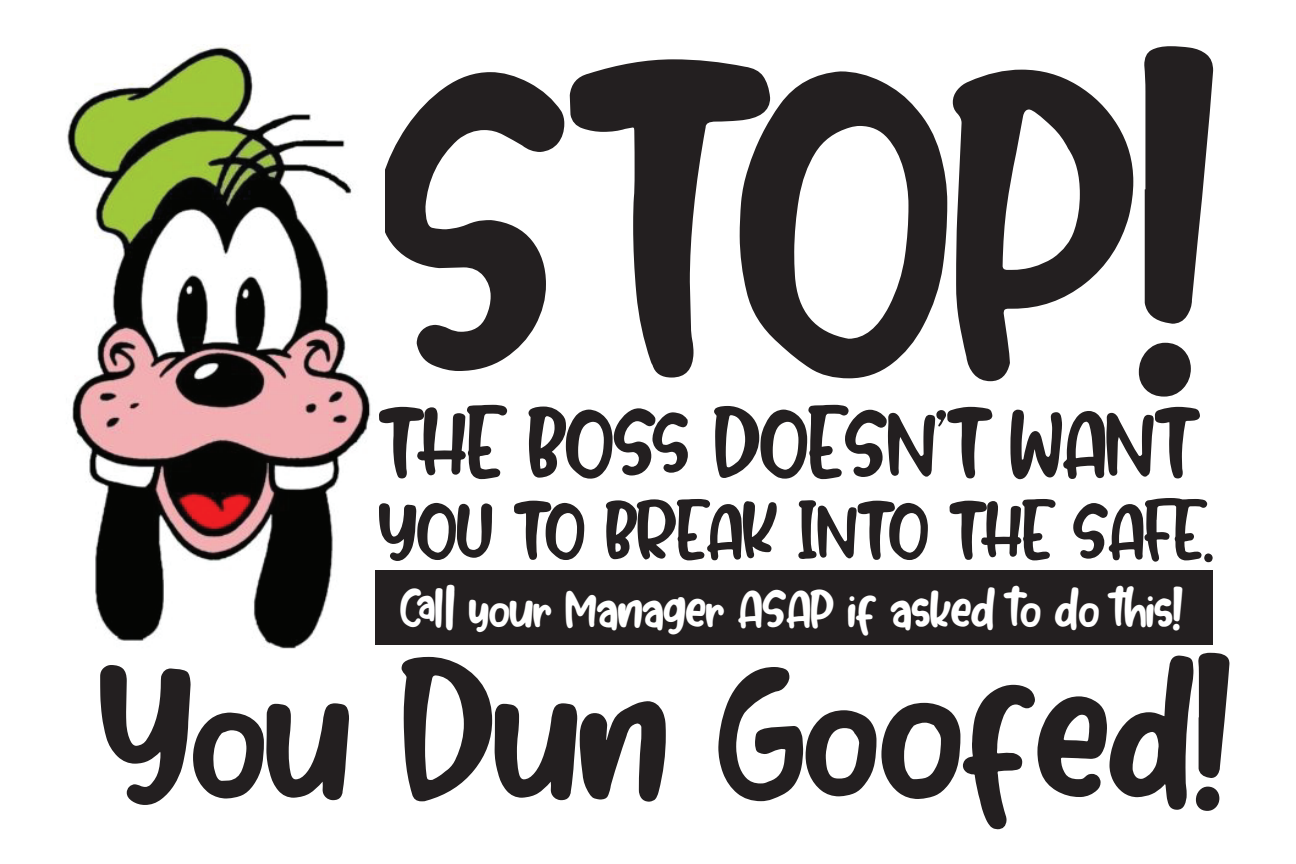
<style>
.page{position:relative;width:1296px;height:864px;background:#fff}
.page>*{position:absolute;margin:0;border:0;box-sizing:border-box;transform-origin:0 0}
.t1{font:366.3px "Bubble Mint";color:#231f20}
.t2{font:165.3px "Bubble Mint";color:#231f20}
.t3{font:82.5px "Bubble Mint";color:#231f20}
.t4{font:68.1px "Bubble Mint";color:#231f20}
.t5{font:45.9px "Bubble Mint";color:#fff}
</style>
<div class="page">
<img style="left:67px;top:45px;width:317px;height:604px">
<div style="left:376px;top:571px;width:837px;height:74px;background:#231f20"></div>
<h1 class="t1" style="left:379px;top:-60px;width:841px">STOP!</h1>
<h3 class="t3" style="left:379px;top:380px;width:816px">THE BOSS DOESN’T WANT</h3>
<h3 class="t4" style="left:379px;top:479px;width:836px">YOU TO BREAK INTO THE SAFE.</h3>
<p class="t5" style="left:401px;top:573px;width:784px">Call your Manager ASAP if asked to do this!</p>
<h2 class="t2" style="left:100px;top:605px;width:1133px">You Dun Goofed!</h2>
</div>
